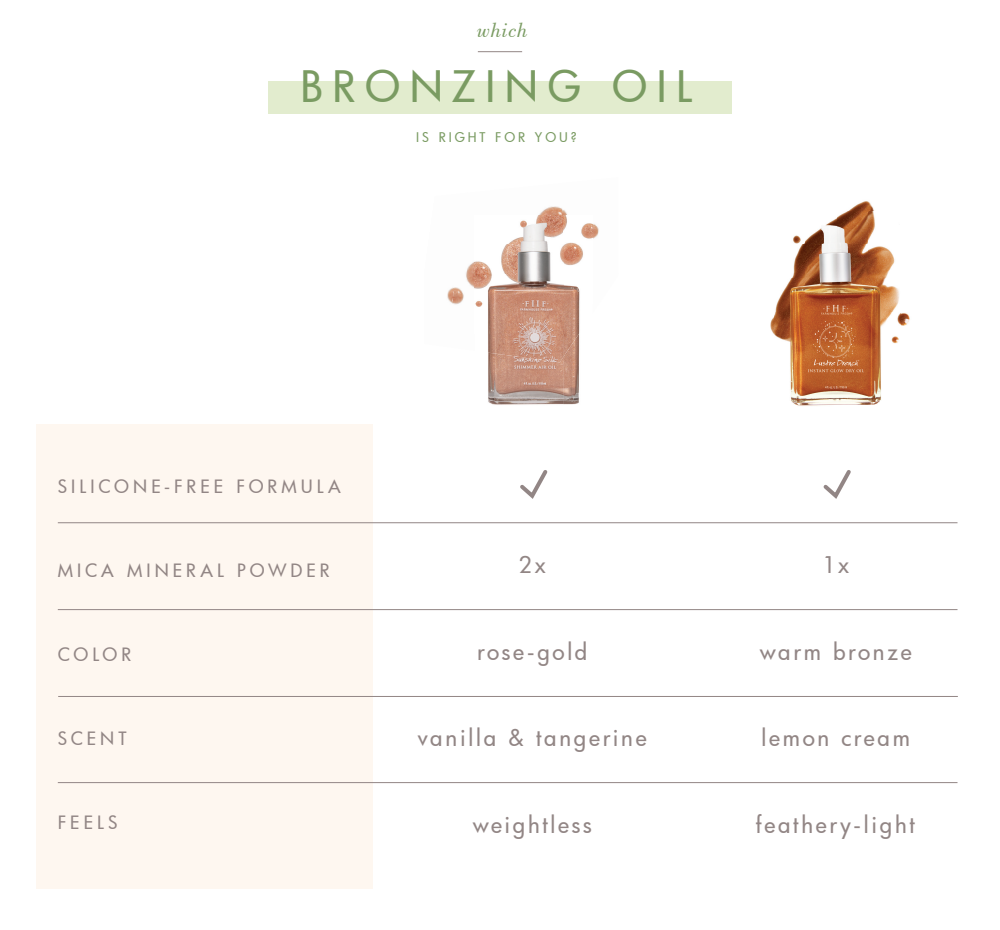
<style>
.page{position:relative;width:1000px;height:930px;background:#fff}
.page>*{position:absolute;margin:0;border:0;box-sizing:border-box;transform-origin:0 0}
.t1{font:500 42.4px "Futura";letter-spacing:.225em;color:#7a9b62}
.t2{font:500 22.5px "Futura";letter-spacing:.12em;color:#928685}
.t3{font:italic 21.5px "Bodoni BT";letter-spacing:.025em;color:#7a9b62}
.t4{font:500 18px "Futura";letter-spacing:.225em;color:#928685}
.t5{font:500 13.1px "Futura";letter-spacing:.225em;color:#7a9b62}
</style>
<div class="page">
<div style="left:268px;top:81px;width:464px;height:32px;background:#e2ecce"></div>
<hr style="left:478px;top:51px;width:44px;height:1px;background:#928685">
<div style="left:36px;top:424px;width:337px;height:465px;background:#fef7f0"></div>
<hr style="left:58px;top:523px;width:900px;height:1px;background:#928685">
<hr style="left:58px;top:609px;width:900px;height:1px;background:#928685">
<hr style="left:58px;top:696px;width:900px;height:1px;background:#928685">
<hr style="left:58px;top:782px;width:900px;height:1px;background:#928685">
<svg style="left:823px;top:470px;width:28px;height:29px"></svg>
<svg style="left:520px;top:470px;width:28px;height:29px"></svg>
<img style="left:593px;top:226px;width:6px;height:13px">
<img style="left:538px;top:206px;width:28px;height:10px">
<img style="left:455px;top:261px;width:20px;height:44px">
<img style="left:455px;top:261px;width:12px;height:23px">
<img style="left:447px;top:287px;width:8px;height:18px">
<img style="left:848px;top:201px;width:26px;height:10px">
<img style="left:770px;top:317px;width:4px;height:17px">
<img style="left:900px;top:313px;width:10px;height:13px">
<img style="left:774px;top:211px;width:126px;height:195px">
<img style="left:563px;top:357px;width:16px;height:48px">
<img style="left:488px;top:362px;width:75px;height:43px">
<img style="left:475px;top:216px;width:88px;height:146px">
<img style="left:563px;top:216px;width:30px;height:141px">
<p class="t3" style="left:477px;top:17px;width:52px">which</p>
<h1 class="t1" style="left:300px;top:58px;width:394px">BRONZING OIL</h1>
<p class="t5" style="left:416px;top:129px;width:162px">IS RIGHT FOR YOU?</p>
<p class="t4" style="left:58px;top:475px;width:284px">SILICONE-FREE FORMULA</p>
<p class="t4" style="left:58px;top:559px;width:274px">MICA MINERAL POWDER</p>
<p class="t4" style="left:58px;top:643px;width:75px">COLOR</p>
<p class="t4" style="left:58px;top:727px;width:70px">SCENT</p>
<p class="t4" style="left:58px;top:811px;width:61px">FEELS</p>
<p class="t2" style="left:519px;top:549px;width:28px">2x</p>
<p class="t2" style="left:822px;top:549px;width:28px">1x</p>
<p class="t2" style="left:477px;top:636px;width:112px">rose-gold</p>
<p class="t2" style="left:760px;top:636px;width:153px">warm bronze</p>
<p class="t2" style="left:418px;top:723px;width:230px">vanilla &amp; tangerine</p>
<p class="t2" style="left:762px;top:723px;width:150px">lemon cream</p>
<p class="t2" style="left:473px;top:809px;width:121px">weightless</p>
<p class="t2" style="left:756px;top:809px;width:160px">feathery-light</p>
</div>
